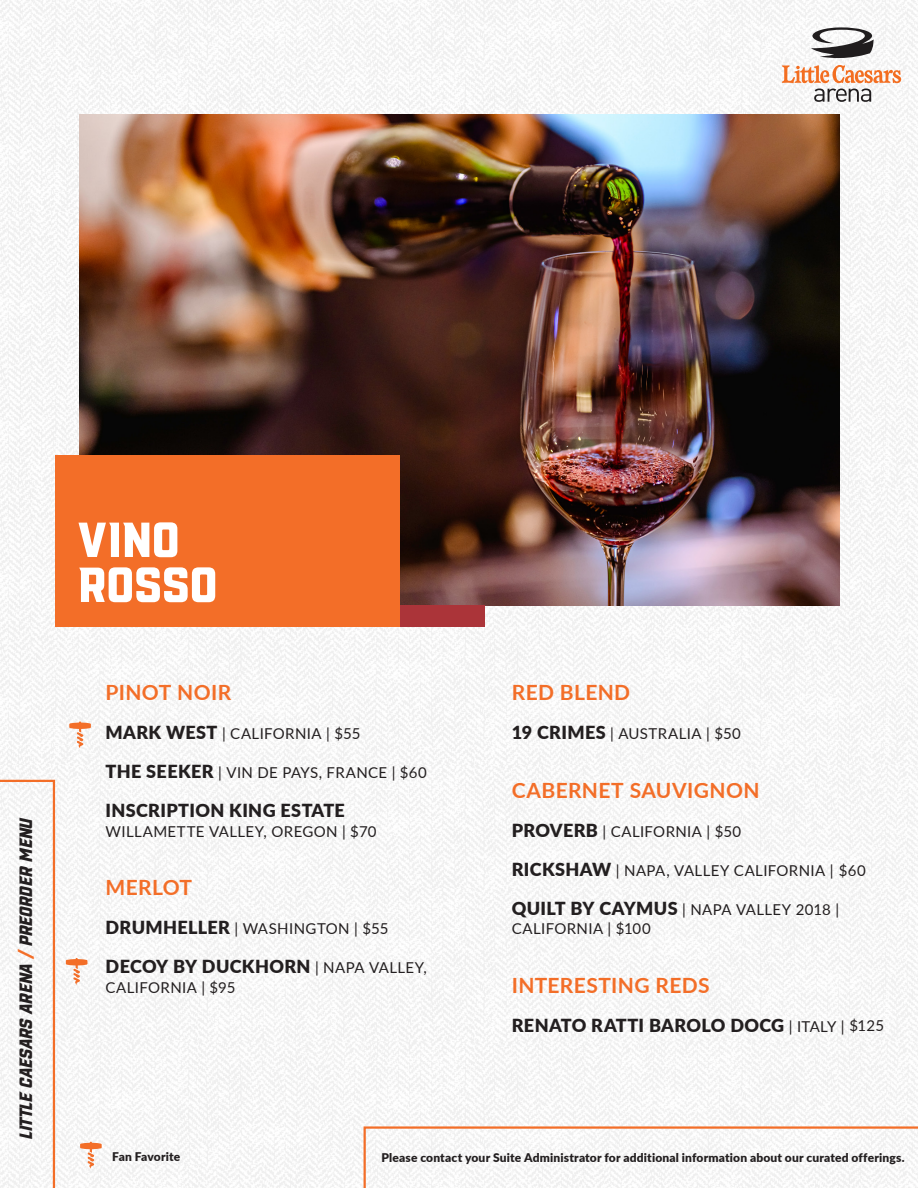
<style>
.page{position:relative;width:918px;height:1188px;background:#fff}
.page>*{position:absolute;margin:0;border:0;box-sizing:border-box;transform-origin:0 0}
.t1{font:54px "VTF Redzone Classic";letter-spacing:-.005em;color:#fff}
.t2{font:700 21px "Lato";letter-spacing:.02em;color:#f36e28}
.t3{font:italic 19.5px "VTF Redzone Classic";color:#231f20}
.t4{font:900 18px "Lato";letter-spacing:.02em;color:#231f20}
.t5{font:15px/19.5px "Lato";letter-spacing:.025em;color:#231f20}
.t6{font:900 12px "Lato";letter-spacing:.015em;color:#231f20}
.s1{color:#f36e28}
.s2{font-weight:900;font-size:18px}
.s3{font-weight:400;font-size:15px}
</style>
<div class="page">
<img style="left:0;top:0;width:918px;height:1188px">
<svg style="left:362px;top:1125px;width:556px;height:63px"></svg>
<svg style="left:0;top:779px;width:56px;height:409px"></svg>
<svg style="left:814px;top:89px;width:57px;height:13px"></svg>
<svg style="left:782px;top:27px;width:119px;height:56px"></svg>
<img style="left:80px;top:114px;width:759px;height:491px">
<svg style="left:80px;top:1142px;width:22px;height:27px"></svg>
<div style="left:55px;top:456px;width:345px;height:171px;background:#f36e28"></div>
<div style="left:400px;top:605px;width:85px;height:22px;background:#ab3439"></div>
<svg style="left:69px;top:721px;width:22px;height:27px"></svg>
<svg style="left:66px;top:958px;width:21px;height:27px"></svg>
<h3 class="t3" style="left:16px;top:1139px;width:323px;rotate:-90deg">LITTLE CAESARS ARENA <span class="s1">/</span> PREORDER MENU</h3>
<p class="t1" style="left:78px;top:513px;width:104px">VINO</p>
<p class="t1" style="left:78px;top:558px;width:141px">ROSSO</p>
<p class="t2" style="left:106px;top:677px;width:127px">PINOT NOIR</p>
<p class="t5" style="left:106px;top:723px;width:256px"><span class="s2">MARK WEST</span> | CALIFORNIA | $55</p>
<p class="t5" style="left:106px;top:762px;width:323px"><span class="s2">THE SEEKER</span> | VIN DE PAYS, FRANCE | $60</p>
<p class="t4" style="left:106px;top:797px;width:241px">INSCRIPTION KING ESTATE</p>
<p class="t5" style="left:106px;top:821px;width:273px">WILLAMETTE VALLEY, OREGON | $70</p>
<p class="t2" style="left:106px;top:872px;width:88px">MERLOT</p>
<p class="t5" style="left:106px;top:918px;width:284px"><span class="s2">DRUMHELLER</span> | WASHINGTON | $55</p>
<p class="t4" style="left:106px;top:953px;width:323px">DECOY BY DUCKHORN <span class="s3">| NAPA VALLEY,</span></p>
<p class="t5" style="left:106px;top:977px;width:131px">CALIFORNIA | $95</p>
<p class="t2" style="left:512px;top:677px;width:120px">RED BLEND</p>
<p class="t5" style="left:512px;top:723px;width:231px"><span class="s2">19 CRIMES</span> | AUSTRALIA | $50</p>
<p class="t2" style="left:512px;top:774px;width:249px">CABERNET SAUVIGNON</p>
<p class="t5" style="left:512px;top:821px;width:231px"><span class="s2">PROVERB</span> | CALIFORNIA | $50</p>
<p class="t5" style="left:512px;top:860px;width:356px"><span class="s2">RICKSHAW</span> | NAPA, VALLEY CALIFORNIA | $60</p>
<p class="t5" style="left:512px;top:899px;width:329px"><span class="s2">QUILT BY CAYMUS</span> | NAPA VALLEY 2018 |<br>CALIFORNIA | $100</p>
<p class="t2" style="left:512px;top:969px;width:199px">INTERESTING REDS</p>
<p class="t4" style="left:512px;top:1011px;width:334px">RENATO RATTI BAROLO DOCG <span class="s3">| ITALY |</span></p>
<p class="t5" style="left:849px;top:1015px;width:36px">$125</p>
<p class="t6" style="left:112px;top:1147px;width:70px">Fan Favorite</p>
<p class="t6" style="left:382px;top:1148px;width:525px">Please contact your Suite Administrator for additional information about our curated offerings.</p>
</div>
